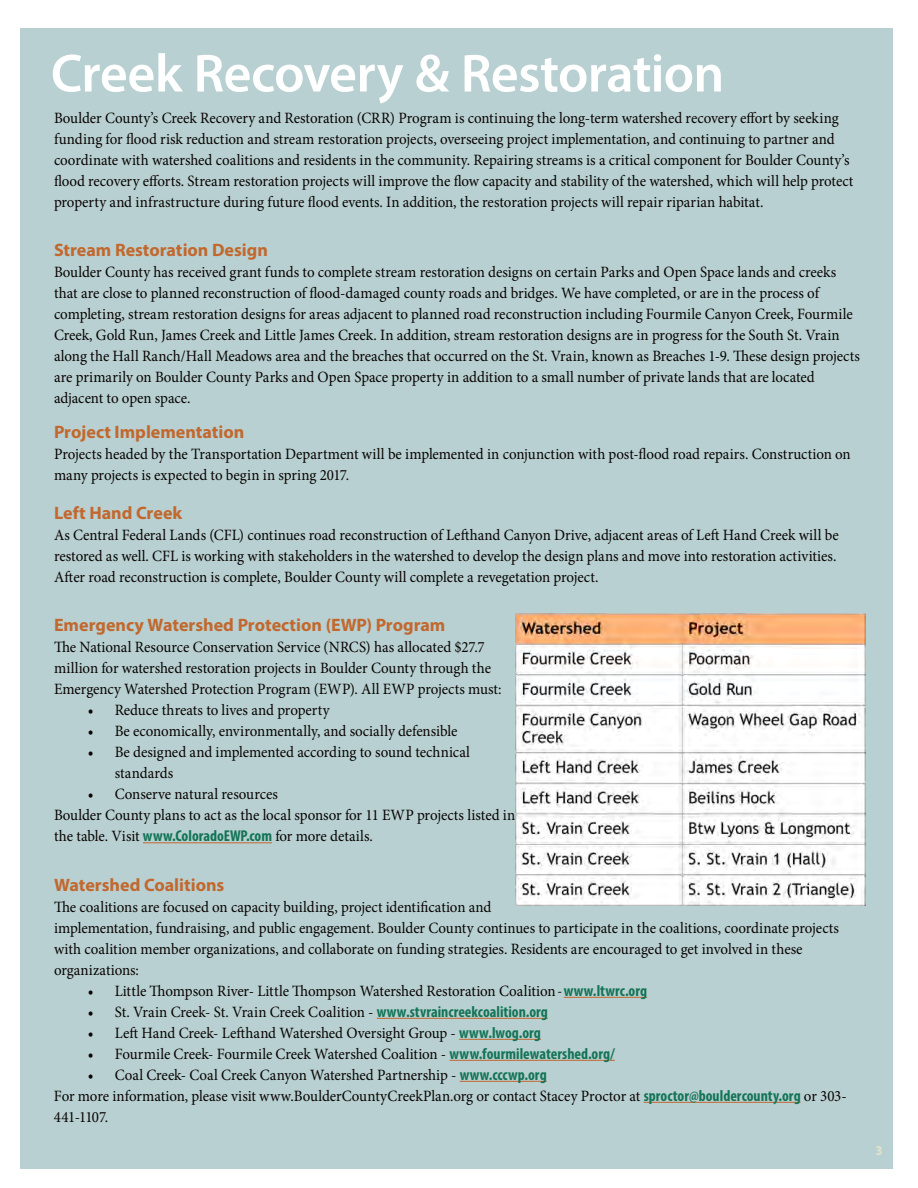
<style>
.page{position:relative;width:918px;height:1188px;background:#fff}
.page>*{position:absolute;margin:0;border:0;box-sizing:border-box;transform-origin:0 0}
.Briefs{font:600 54px "Myriad Pro";letter-spacing:-.015em;color:#fff}
.Page_header{font:700 18px "Myriad Pro";color:#c2682e}
.First_paragraph{font:15.75px/21px "Minion Pro";letter-spacing:-.005em;color:#080302;scale:.95 1}
.First_paragraph-2{font:700 13.5px "Myriad Pro";color:#e2e4cb;scale:.95 1}
.s1{font-family:"Myriad Pro";font-weight:700;font-stretch:condensed;color:#137456}
.s2{font-family:"Myriad Pro";font-style:italic;font-stretch:condensed;font-size:14.25px}
</style>
<div class="page">
<div style="left:20px;top:28px;width:873px;height:1140px;background:#b8d0d1"></div>
<hr style="left:143px;top:842px;width:129px;height:1px;background:#c2682e">
<hr style="left:564px;top:997px;width:83px;height:1px;background:#c2682e">
<hr style="left:377px;top:1018px;width:171px;height:1px;background:#c2682e">
<hr style="left:459px;top:1039px;width:82px;height:1px;background:#c2682e">
<hr style="left:450px;top:1060px;width:165px;height:1px;background:#c2682e">
<hr style="left:460px;top:1081px;width:87px;height:1px;background:#c2682e">
<hr style="left:644px;top:1102px;width:157px;height:1px;background:#c2682e">
<img style="left:516px;top:613px;width:349px;height:293px">
<p class="Briefs" style="left:51px;top:39px;width:675px">Creek Recovery &amp; Restoration</p>
<p class="First_paragraph" style="left:54px;top:107px;width:843px">Boulder County’s Creek Recovery and Restoration (CRR) Program is continuing the long-term watershed recovery effort by seeking funding for flood risk reduction and stream restoration projects, overseeing project implementation, and continuing to partner and coordinate with watershed coalitions and residents in the community. Repairing streams is a critical component for Boulder County’s flood recovery efforts. Stream restoration projects will improve the flow capacity and stability of the watershed, which will help protect property and infrastructure during future flood events. In addition, the restoration projects will repair riparian habitat.</p>
<p class="Page_header" style="left:54px;top:238px;width:215px">Stream Restoration Design</p>
<p class="First_paragraph" style="left:54px;top:262px;width:850px">Boulder County has received grant funds to complete stream restoration designs on certain Parks and Open Space lands and creeks that are close to planned reconstruction of flood-damaged county roads and bridges. We have completed, or are in the process of completing, stream restoration designs for areas adjacent to planned road reconstruction including Fourmile Canyon Creek, Fourmile Creek, Gold Run, James Creek and Little James Creek. In addition, stream restoration designs are in progress for the South St. Vrain along the Hall Ranch/Hall Meadows area and the breaches that occurred on the St. Vrain, known as Breaches 1-9. These design projects are primarily on Boulder County Parks and Open Space property in addition to a small number of private lands that are located adjacent to open space.</p>
<p class="Page_header" style="left:54px;top:420px;width:192px">Project Implementation</p>
<p class="First_paragraph" style="left:54px;top:443px;width:840px">Projects headed by the Transportation Department will be implemented in conjunction with post-flood road repairs. Construction on many projects is expected to begin in spring 2017.</p>
<p class="Page_header" style="left:54px;top:501px;width:130px">Left Hand Creek</p>
<p class="First_paragraph" style="left:54px;top:524px;width:828px">As Central Federal Lands (CFL) continues road reconstruction of Lefthand Canyon Drive, adjacent areas of Left Hand Creek will be restored as well. CFL is working with stakeholders in the watershed to develop the design plans and move into restoration activities.<br>After road reconstruction is complete, Boulder County will complete a revegetation project.</p>
<p class="Page_header" style="left:54px;top:613px;width:393px">Emergency Watershed Protection (EWP) Program</p>
<p class="First_paragraph" style="left:54px;top:637px;width:473px">The National Resource Conservation Service (NRCS) has allocated $27.7 million for watershed restoration projects in Boulder County through the<br>Emergency Watershed Protection Program (EWP). All EWP projects must:</p>
<p class="First_paragraph" style="left:88px;top:700px;width:256px">• Reduce threats to lives and property</p>
<p class="First_paragraph" style="left:88px;top:721px;width:391px">• Be economically, environmentally, and socially defensible</p>
<p class="First_paragraph" style="left:115px;top:742px;width:376px;text-indent:-27px">• Be designed and implemented according to sound technical standards</p>
<p class="First_paragraph" style="left:88px;top:784px;width:202px">• Conserve natural resources</p>
<p class="First_paragraph" style="left:54px;top:805px;width:487px">Boulder County plans to act as the local sponsor for 11 EWP projects listed in the table. Visit <span class="s1">www.ColoradoEWP.com</span> for more details.</p>
<p class="Page_header" style="left:54px;top:873px;width:172px">Watershed Coalitions</p>
<p class="First_paragraph" style="left:54px;top:896px;width:828px">The coalitions are focused on capacity building, project identification and<br>implementation, fundraising, and public engagement. Boulder County continues to participate in the coalitions, coordinate projects with coalition member organizations, and collaborate on funding strategies. Residents are encouraged to get involved in these organizations:</p>
<p class="First_paragraph" style="left:88px;top:980px;width:590px">• Little Thompson River- Little Thompson Watershed Restoration Coalition <span class="s2">-</span> <span class="s1">www.ltwrc.org</span></p>
<p class="First_paragraph" style="left:88px;top:1001px;width:486px">• St. Vrain Creek- St. Vrain Creek Coalition - <span class="s1">www.stvraincreekcoalition.org</span></p>
<p class="First_paragraph" style="left:88px;top:1022px;width:479px">• Left Hand Creek- Lefthand Watershed Oversight Group - <span class="s1">www.lwog.org</span></p>
<p class="First_paragraph" style="left:88px;top:1043px;width:556px">• Fourmile Creek- Fourmile Creek Watershed Coalition - <span class="s1">www.fourmilewatershed.org/</span></p>
<p class="First_paragraph" style="left:88px;top:1064px;width:485px">• Coal Creek- Coal Creek Canyon Watershed Partnership - <span class="s1">www.cccwp.org</span></p>
<p class="First_paragraph" style="left:54px;top:1085px;width:836px">For more information, please visit www.BoulderCountyCreekPlan.org or contact Stacey Proctor at <span class="s1">sproctor@bouldercounty.org</span> or 303-<br>441-1107.</p>
<p class="First_paragraph-2" style="left:875px;top:1142px;width:9px">3</p>
</div>
